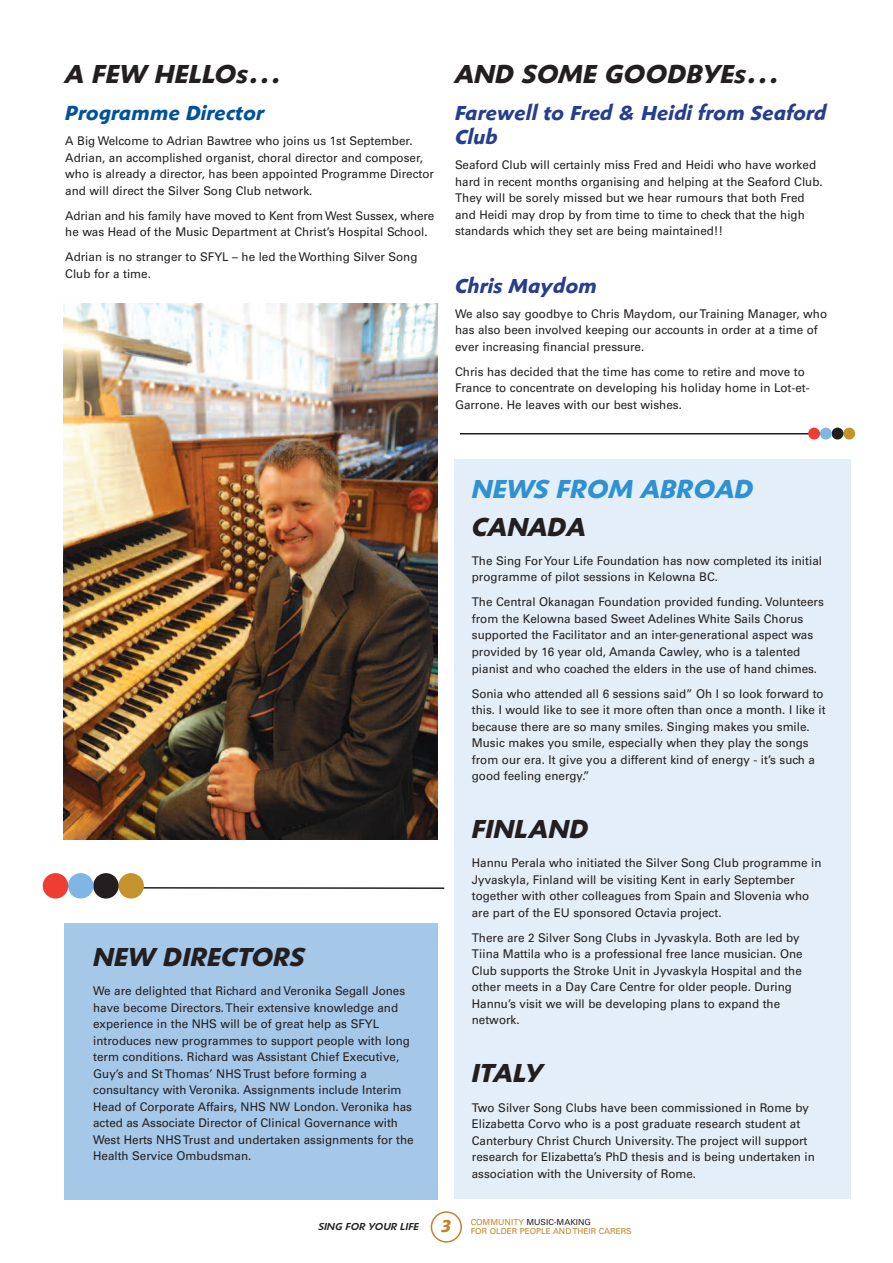
<style>
.page{position:relative;width:893px;height:1263px;background:#fff}
.page>*{position:absolute;margin:0;border:0;box-sizing:border-box;transform-origin:0 0}
.t1{font:italic 700 27px "Shinn";color:#231f20}
.t2{font:italic 700 27px "Shinn";color:#2f91cf}
.t3{font:italic 700 21px/24px "Shinn";color:#253e8d}
.t4{font:italic 700 21px "Shinn";color:#01529a}
.t5{font:12px/16.5px "Univers";color:#231f20}
.t6{font:italic 500 10.5px "Shinn";color:#231f20}
.t7{font:8.25px/9px "Univers";color:#c48528}
.s1{font-weight:700;font-size:18px;color:#c48528}
.s2{color:#231f20}
</style>
<div class="page">
<div style="left:454px;top:459px;width:396px;height:740px;background:#e3eef8"></div>
<div style="left:64px;top:923px;width:373px;height:276px;background:#a5c8e9"></div>
<hr style="left:131px;top:887px;width:313px;height:2px;background:#231f20">
<svg style="left:431px;top:1211px;width:31px;height:31px"></svg>
<div style="left:118px;top:873px;width:26px;height:25px;background:#c3932d;border-radius:50%"></div>
<div style="left:93px;top:873px;width:26px;height:25px;background:#231f20;border-radius:50%"></div>
<div style="left:68px;top:873px;width:25px;height:25px;background:#80b6e3;border-radius:50%"></div>
<div style="left:43px;top:873px;width:25px;height:25px;background:#ee3e34;border-radius:50%"></div>
<hr style="left:460px;top:433px;width:353px;height:1px;background:#231f20">
<div style="left:843px;top:428px;width:12px;height:11px;background:#c3932d;border-radius:50%"></div>
<div style="left:832px;top:428px;width:11px;height:11px;background:#231f20;border-radius:50%"></div>
<div style="left:820px;top:428px;width:12px;height:11px;background:#80b6e3;border-radius:50%"></div>
<div style="left:808px;top:428px;width:12px;height:11px;background:#ee3e34;border-radius:50%"></div>
<img style="left:64px;top:303px;width:374px;height:537px">
<h1 class="t1" style="left:65px;top:56px;width:218px">A FEW HELLOs…</h1>
<h2 class="t4" style="left:65px;top:99px;width:201px">Programme Director</h2>
<p class="t5" style="left:65px;top:134px;width:370px">A Big Welcome to Adrian Bawtree who joins us 1st September.<br>Adrian, an accomplished organist, choral director and composer, who is already a director, has been appointed Programme Director and will direct the Silver Song Club network.</p>
<p class="t5" style="left:65px;top:208px;width:371px">Adrian and his family have moved to Kent from West Sussex, where he was Head of the Music Department at Christ’s Hospital School.</p>
<p class="t5" style="left:65px;top:250px;width:354px">Adrian is no stranger to SFYL – he led the Worthing Silver Song<br>Club for a time.</p>
<h1 class="t1" style="left:455px;top:56px;width:326px">AND SOME GOODBYEs…</h1>
<h2 class="t3" style="left:455px;top:100px;width:373px">Farewell to Fred &amp; Heidi from Seaford<br>Club</h2>
<p class="t5" style="left:455px;top:158px;width:369px">Seaford Club will certainly miss Fred and Heidi who have worked hard in recent months organising and helping at the Seaford Club.<br>They will be sorely missed but we hear rumours that both Fred and Heidi may drop by from time to time to check that the high standards which they set are being maintained!!</p>
<h2 class="t3" style="left:455px;top:273px;width:143px">Chris Maydom</h2>
<p class="t5" style="left:455px;top:306px;width:373px">We also say goodbye to Chris Maydom, our Training Manager, who has also been involved keeping our accounts in order at a time of ever increasing financial pressure.</p>
<p class="t5" style="left:455px;top:364px;width:356px">Chris has decided that the time has come to retire and move to<br>France to concentrate on developing his holiday home in Lot-et-<br>Garrone. He leaves with our best wishes.</p>
<h1 class="t1" style="left:93px;top:938px;width:213px">NEW DIRECTORS</h1>
<p class="t5" style="left:93px;top:984px;width:322px">We are delighted that Richard and Veronika Segall Jones have become Directors. Their extensive knowledge and experience in the NHS will be of great help as SFYL introduces new programmes to support people with long term conditions. Richard was Assistant Chief Executive, Guy’s and St Thomas’ NHS Trust before forming a consultancy with Veronika. Assignments include Interim Head of Corporate Affairs, NHS NW London. Veronika has acted as Associate Director of Clinical Governance with West Herts NHS Trust and undertaken assignments for the Health Service Ombudsman.</p>
<h1 class="t2" style="left:472px;top:471px;width:283px">NEWS FROM ABROAD</h1>
<h1 class="t1" style="left:472px;top:508px;width:115px">CANADA</h1>
<p class="t5" style="left:472px;top:553px;width:352px">The Sing For Your Life Foundation has now completed its initial programme of pilot sessions in Kelowna BC.</p>
<p class="t5" style="left:472px;top:595px;width:354px">The Central Okanagan Foundation provided funding. Volunteers from the Kelowna based Sweet Adelines White Sails Chorus supported the Facilitator and an inter-generational aspect was provided by 16 year old, Amanda Cawley, who is a talented pianist and who coached the elders in the use of hand chimes.</p>
<p class="t5" style="left:472px;top:686px;width:355px">Sonia who attended all 6 sessions said” Oh I so look forward to this. I would like to see it more often than once a month. I like it because there are so many smiles. Singing makes you smile.<br>Music makes you smile, especially when they play the songs from our era. It give you a different kind of energy - it’s such a good feeling energy.”</p>
<h1 class="t1" style="left:472px;top:810px;width:118px">FINLAND</h1>
<p class="t5" style="left:472px;top:856px;width:351px">Hannu Perala who initiated the Silver Song Club programme in Jyvaskyla, Finland will be visiting Kent in early September together with other colleagues from Spain and Slovenia who are part of the EU sponsored Octavia project.</p>
<p class="t5" style="left:472px;top:930px;width:332px">There are 2 Silver Song Clubs in Jyvaskyla. Both are led by Tiina Mattila who is a professional free lance musician. One Club supports the Stroke Unit in Jyvaskyla Hospital and the other meets in a Day Care Centre for older people. During Hannu’s visit we will be developing plans to expand the network.</p>
<h1 class="t1" style="left:472px;top:1055px;width:72px">ITALY</h1>
<p class="t5" style="left:472px;top:1100px;width:344px">Two Silver Song Clubs have been commissioned in Rome by Elizabetta Corvo who is a post graduate research student at Canterbury Christ Church University. The project will support research for Elizabetta’s PhD thesis and is being undertaken in association with the University of Rome.</p>
<p class="t6" style="left:318px;top:1219px;width:135px">SING FOR YOUR LIFE <span class="s1">3</span></p>
<p class="t7" style="left:471px;top:1218px;width:163px">COMMUNITY <span class="s2">MUSIC-MAKING<br></span>FOR OLDER PEOPLE AND THEIR CARERS</p>
</div>
